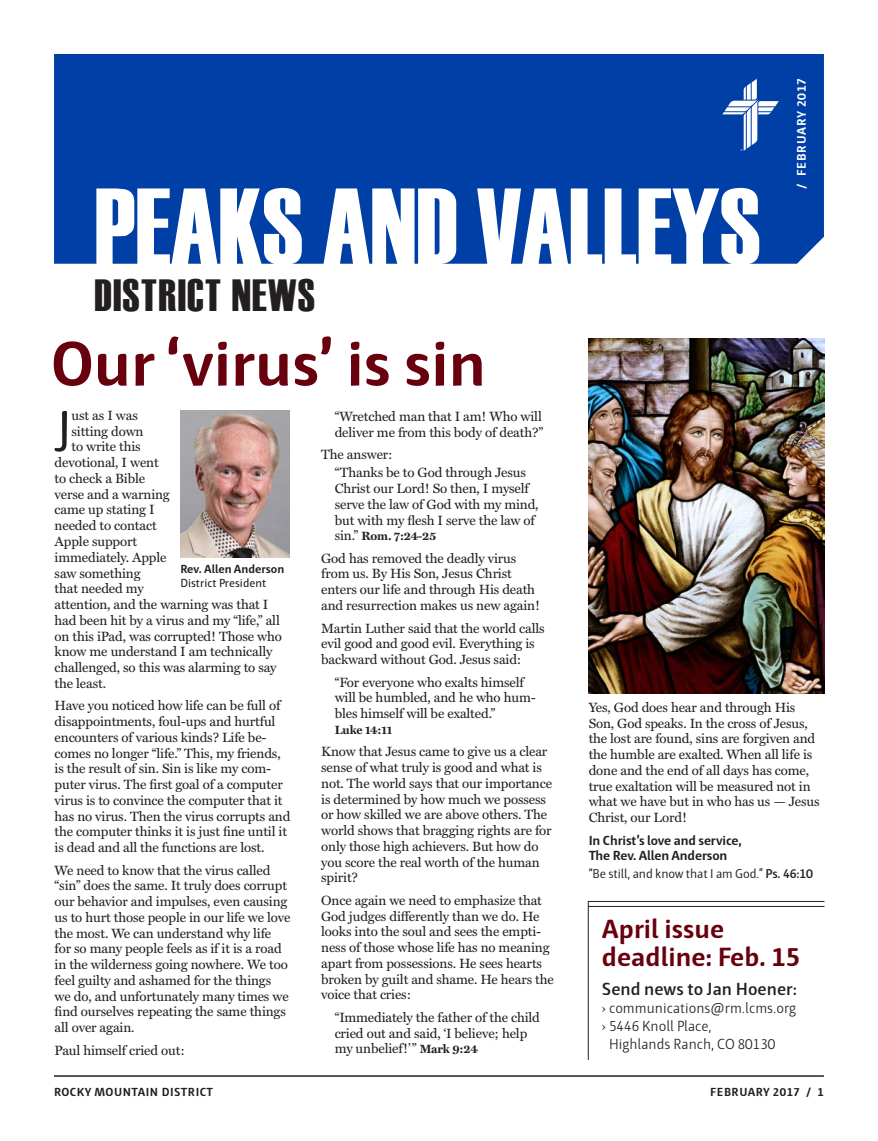
<style>
.page{position:relative;width:878px;height:1141px;background:#fff}
.page>*{position:absolute;margin:0;border:0;box-sizing:border-box;transform-origin:0 0}
.t1{font:108px "Haettenschweiler";color:#fff}
.Headline{font:700 64.5px "Haptic";color:#68000e}
.Body_Text{font:300 59.7px "Haptic";color:#231f20}
.District_Locations_M{font:45px "Haettenschweiler";letter-spacing:.03em;color:#231f20}
.Submissions_Header{font:700 27px/28.5px "Haptic";color:#68000e}
.Submissions_Body_Tex{font:600 18px "Haptic";color:#231f20}
.Submissions_Body_Tex-2{font:15px/18px "Haptic Light 0 wt";color:#231f20}
.Body_Text-2{font:13.5px/15.8px "Miller Text";letter-spacing:-.01em;color:#231f20}
.Body_Text-3{font:700 13.5px "Haptic";letter-spacing:-.01em;color:#231f20}
.Body_Text-4{font:300 13.2px "Haptic";letter-spacing:-.01em;color:#231f20}
.Date_Masthead{font:700 12.75px "Haptic";letter-spacing:.06em;color:#fff}
.Body_Text-5{font:700 12px "Miller Text";letter-spacing:-.01em;color:#231f20}
.Photo_Text{font:700 12px "Haptic";letter-spacing:.025em;color:#231f20}
.Photo_Text-2{font:700 12px "Haptic";color:#231f20}
.Photo_Text-3{font:12px "Haptic";color:#231f20}
.Footer_Right{font:700 12px "Haptic";letter-spacing:.04em;color:#231f20}
.s1{font-weight:400;font-size:13.5px}
.s2{font-weight:700;font-size:12px}
.s3{font-weight:600}
.s4{font-family:"Century Std"}
</style>
<div class="page">
<div style="left:54px;top:54px;width:770px;height:210px;background:#0040a6"></div>
<hr style="left:54px;top:1075px;width:770px;height:2px;background:#231f20">
<svg style="left:722px;top:79px;width:56px;height:72px"></svg>
<img style="left:181px;top:410px;width:108px;height:147px">
<hr style="left:588px;top:901px;width:236px;height:1px;background:#231f20">
<hr style="left:588px;top:906px;width:236px;height:1px;background:#231f20">
<img style="left:588px;top:338px;width:236px;height:356px">
<hr style="left:588px;top:901px;width:1px;height:159px;background:#231f20">
<h1 class="t1" style="left:94px;top:165px;width:668px">PEAKS AND VALLEYS</h1>
<p class="Date_Masthead" style="left:794px;top:189px;width:113px;rotate:-90deg">/ FEBRUARY 2017</p>
<p class="District_Locations_M" style="left:94px;top:270px;width:222px">DISTRICT NEWS</p>
<p class="Headline" style="left:51px;top:325px;width:436px">Our ‘virus’ is sin</p>
<p class="Body_Text" style="left:54px;top:397px;width:19px">J</p>
<p class="Body_Text-2" style="left:72px;top:408px;width:68px">ust as I was</p>
<p class="Body_Text-2" style="left:335px;top:409px;width:210px">“Wretched man that I am! Who will deliver me from this body of death?”</p>
<p class="Body_Text-2" style="left:321px;top:447px;width:73px">The answer:</p>
<p class="Body_Text-2" style="left:335px;top:465px;width:205px">“Thanks be to God through Jesus<br>Christ our Lord! So then, I myself serve the law of God with my mind, but with my flesh I serve the law of</p>
<p class="Body_Text-5" style="left:335px;top:529px;width:103px"><span class="s1">sin.”</span> Rom. 7:24-25</p>
<p class="Body_Text-2" style="left:321px;top:550px;width:220px">God has removed the deadly virus from us. By His Son, Jesus Christ enters our life and through His death and resurrection makes us new again!</p>
<p class="Body_Text-2" style="left:321px;top:620px;width:225px">Martin Luther said that the world calls evil good and good evil. Everything is backward without God. Jesus said:</p>
<p class="Body_Text-2" style="left:335px;top:674px;width:202px">“For everyone who exalts himself will be humbled, and he who hum&shy;bles himself will be exalted.”</p>
<p class="Body_Text-5" style="left:335px;top:723px;width:59px">Luke 14:11</p>
<p class="Body_Text-2" style="left:321px;top:744px;width:232px">Know that Jesus came to give us a clear sense of what truly is good and what is not. The world says that our importance is determined by how much we possess or how skilled we are above others. The world shows that bragging rights are for only those high achievers. But how do you score the real worth of the human spirit?</p>
<p class="Body_Text-2" style="left:321px;top:893px;width:234px">Once again we need to emphasize that God judges differently than we do. He looks into the soul and sees the empti&shy;ness of those whose life has no meaning apart from possessions. He sees hearts broken by guilt and shame. He hears the voice that cries:</p>
<p class="Body_Text-2" style="left:335px;top:1010px;width:207px">“Immediately the father of the child cried out and said, ‘I believe; help my unbelief!’” <span class="s2">Mark 9:24</span></p>
<p class="Body_Text-2" style="left:72px;top:423px;width:73px">sitting down</p>
<p class="Body_Text-2" style="left:72px;top:439px;width:71px">to write this</p>
<p class="Body_Text-2" style="left:55px;top:455px;width:106px">devotional, I went</p>
<p class="Body_Text-2" style="left:55px;top:471px;width:92px">to check a Bible</p>
<p class="Body_Text-2" style="left:55px;top:486px;width:117px">verse and a warning</p>
<p class="Body_Text-2" style="left:55px;top:502px;width:101px">came up stating I</p>
<p class="Body_Text-2" style="left:55px;top:518px;width:104px">needed to contact</p>
<p class="Body_Text-2" style="left:55px;top:534px;width:84px">Apple support</p>
<p class="Body_Text-2" style="left:55px;top:549px;width:113px">immediately. Apple</p>
<p class="Body_Text-2" style="left:55px;top:565px;width:88px">saw something</p>
<p class="Body_Text-2" style="left:55px;top:581px;width:91px">that needed my</p>
<p class="Body_Text-2" style="left:55px;top:597px;width:215px">attention, and the warning was that I</p>
<p class="Body_Text-2" style="left:55px;top:613px;width:227px">had been hit by a virus and my “life,” all</p>
<p class="Body_Text-2" style="left:55px;top:628px;width:229px">on this iPad, was corrupted! Those who</p>
<p class="Body_Text-2" style="left:55px;top:644px;width:219px">know me understand I am technically</p>
<p class="Body_Text-2" style="left:55px;top:660px;width:223px">challenged, so this was alarming to say</p>
<p class="Body_Text-2" style="left:55px;top:676px;width:53px">the least.</p>
<p class="Body_Text-2" style="left:55px;top:698px;width:237px">Have you noticed how life can be full of disappointments, foul-ups and hurtful encounters of various kinds? Life be&shy;comes no longer “life.” This, my friends, is the result of sin. Sin is like my com&shy;puter virus. The first goal of a computer virus is to convince the computer that it has no virus. Then the virus corrupts and the computer thinks it is just fine until it is dead and all the functions are lost.</p>
<p class="Body_Text-2" style="left:55px;top:862px;width:237px">We need to know that the virus called “sin” does the same. It truly does corrupt our behavior and impulses, even causing us to hurt those people in our life we love the most. We can understand why life for so many people feels as if it is a road in the wilderness going nowhere. We too feel guilty and ashamed for the things we do, and unfortunately many times we find ourselves repeating the same things all over again.</p>
<p class="Body_Text-2" style="left:55px;top:1042px;width:132px">Paul himself cried out:</p>
<p class="Photo_Text-2" style="left:180px;top:562px;width:105px">Rev. Allen Anderson</p>
<p class="Photo_Text-3" style="left:180px;top:576px;width:87px">District President</p>
<p class="Body_Text-2" style="left:588px;top:700px;width:232px">Yes, God does hear and through His Son, God speaks. In the cross of Jesus, the lost are found, sins are forgiven and the humble are exalted. When all life is done and the end of all days has come, true exaltation will be measured not in what we have but in who has us — Jesus Christ, our Lord!</p>
<p class="Body_Text-3" style="left:588px;top:832px;width:155px">In Christ’s love and service,</p>
<p class="Body_Text-3" style="left:588px;top:847px;width:140px">The Rev. Allen Anderson</p>
<p class="Body_Text-4" style="left:588px;top:866px;width:226px">“Be still, and know that I am God.” <span class="s3">Ps. 46:10</span></p>
<p class="Submissions_Header" style="left:602px;top:914px;width:200px">April issue deadline: Feb. 15</p>
<p class="Submissions_Body_Tex" style="left:602px;top:978px;width:196px">Send news to Jan Hoener:</p>
<p class="Submissions_Body_Tex-2" style="left:602px;top:999px;width:196px"><span class="s4">›</span> communications@rm.lcms.org</p>
<p class="Submissions_Body_Tex-2" style="left:609px;top:1017px;width:168px;text-indent:-7px"><span class="s4">›</span> 5446 Knoll Place,<br>Highlands Ranch, CO 80130</p>
<p class="Photo_Text" style="left:54px;top:1084px;width:160px">ROCKY MOUNTAIN DISTRICT</p>
<p class="Footer_Right" style="left:710px;top:1084px;width:115px">FEBRUARY 2017 / 1</p>
</div>
